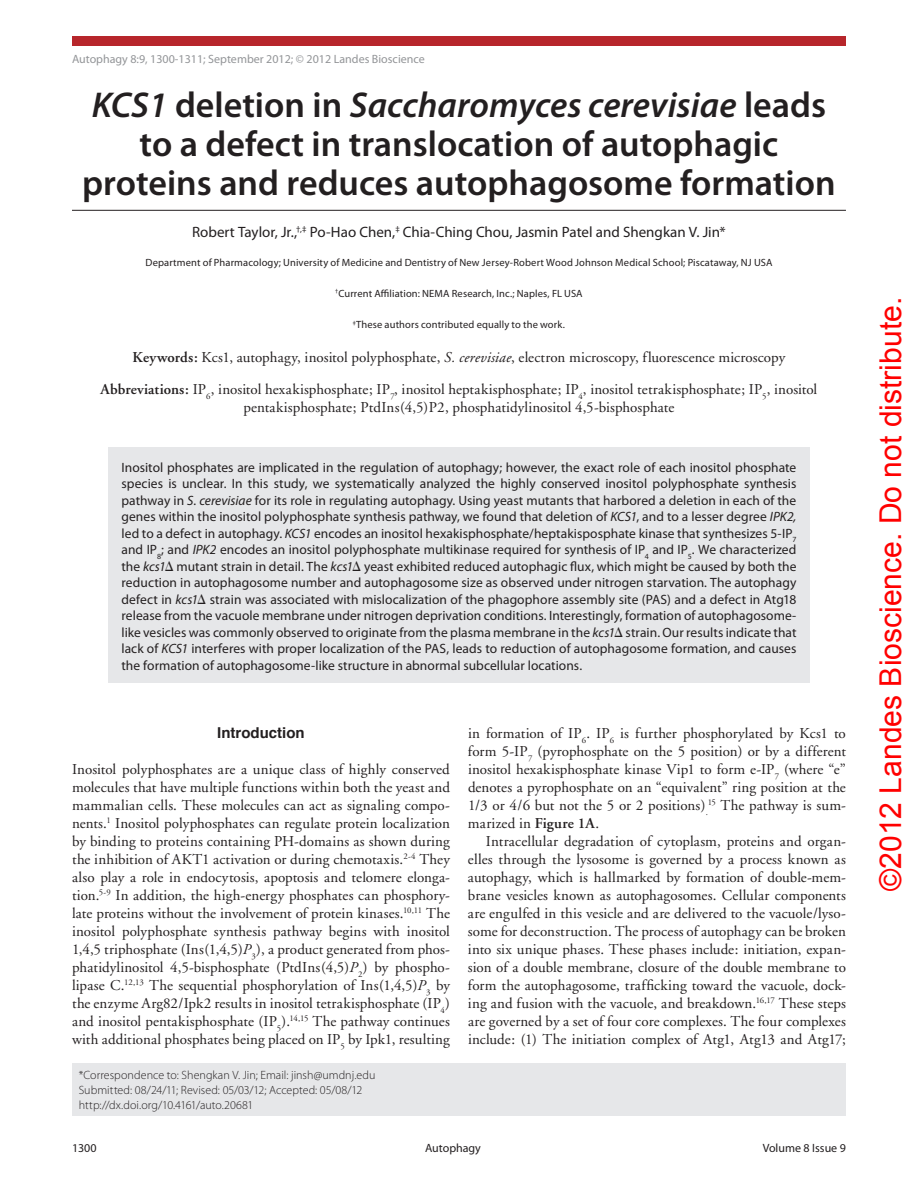
<style>
.page{position:relative;width:918px;height:1188px;background:#fff}
.page>*{position:absolute;margin:0;border:0;box-sizing:border-box;transform-origin:0 0}
.t1{font:600 36px/39px "Myriad Pro";color:#231f20;text-align:center}
.t2{font:30.15px "Arial";color:#f00}
.t3{font:15px/18px "Adobe Garamond";color:#231f20;text-align:justify}
.t4{font:15px "Myriad Pro";color:#231f20}
.t5{font:700 15px "Helvetica";color:#231f20}
.t6{font:13.5px/16.5px "Myriad Pro";color:#231f20;text-align:justify}
.t7{font:300 12px/15px "Myriad Pro";color:#231f20}
.t8{font:12px "Myriad Pro";color:#939598}
.t9{font:12px "Myriad Pro";color:#231f20}
.t10{font:10.5px "Myriad Pro";letter-spacing:.015em;color:#231f20}
.s1{font-style:italic}
.s2{font-weight:600}
.s3{font-family:"Universal Std Greekw Math Pi"}
</style>
<div class="page">
<div style="left:72px;top:36px;width:774px;height:10px;background:#b7262b"></div>
<div style="left:72px;top:1063px;width:774px;height:53px;background:#e6e7e9"></div>
<div style="left:108px;top:448px;width:702px;height:235px;background:#e6e7e9"></div>
<hr style="left:72px;top:210px;width:774px;height:1px;background:#231f20">
<p class="t8" style="left:72px;top:52px;width:354px">Autophagy 8:9, 1300-1311; September 2012; © 2012 Landes Bioscience</p>
<h1 class="t1" style="left:82px;top:85px;width:755px"><span class="s1">KCS1</span> deletion in <span class="s1">Saccharomyces cerevisiae</span> leads to a defect in translocation of autophagic proteins and reduces autophagosome formation</h1>
<p class="t4" style="left:192px;top:223px;width:535px">Robert Taylor, Jr.,<sup>†,‡</sup> Po-Hao Chen,<sup>‡</sup> Chia-Ching Chou, Jasmin Patel and Shengkan V. Jin*</p>
<p class="t10" style="left:145px;top:256px;width:628px">Department of Pharmacology; University of Medicine and Dentistry of New Jersey-Robert Wood Johnson Medical School; Piscataway, NJ USA</p>
<p class="t10" style="left:335px;top:287px;width:249px"><sup>†</sup>Current Affiliation: NEMA Research, Inc.; Naples, FL USA</p>
<p class="t10" style="left:353px;top:318px;width:213px"><sup>‡</sup>These authors contributed equally to the work.</p>
<p class="t3" style="left:101px;top:342px;width:718px;line-height:31.5px;text-align:center"><span class="s2">Keywords:</span> Kcs1, autophagy, inositol polyphosphate, <span class="s1">S. cerevisiae</span>, electron microscopy, fluorescence microscopy<br><span class="s2">Abbreviations:</span> IP<sub>6</sub>, inositol hexakisphosphate; IP<sub>7</sub>, inositol heptakisphosphate; IP<sub>4</sub>, inositol tetrakisphosphate; IP<sub>5</sub>, inositol</p>
<p class="t3" style="left:243px;top:399px;width:433px">pentakisphosphate; PtdIns(4,5)P2, phosphatidylinositol 4,5-bisphosphate</p>
<p class="t6" style="left:121px;top:459px;width:677px">Inositol phosphates are implicated in the regulation of autophagy; however, the exact role of each inositol phosphate species is unclear. In this study, we systematically analyzed the highly conserved inositol polyphosphate synthesis pathway in <span class="s1">S. cerevisiae</span> for its role in regulating autophagy. Using yeast mutants that harbored a deletion in each of the genes within the inositol polyphosphate synthesis pathway, we found that deletion of <span class="s1">KCS1</span>, and to a lesser degree <span class="s1">IPK2, </span>led to a defect in autophagy. <span class="s1">KCS1</span> encodes an inositol hexakisphosphate/heptakisposphate kinase that synthesizes 5-IP<sub>7 </sub>and IP<sub>8</sub>; and <span class="s1">IPK2</span> encodes an inositol polyphosphate multikinase required for synthesis of IP<sub>4</sub> and IP<sub>5</sub>. We characterized the <span class="s1">kcs1</span><span class="s3">Δ</span> mutant strain in detail. The <span class="s1">kcs1</span><span class="s3">Δ</span> yeast exhibited reduced autophagic flux, which might be caused by both the reduction in autophagosome number and autophagosome size as observed under nitrogen starvation. The autophagy defect in <span class="s1">kcs1</span><span class="s3">Δ</span> strain was associated with mislocalization of the phagophore assembly site (PAS) and a defect in Atg18 release from the vacuole membrane under nitrogen deprivation conditions. Interestingly, formation of autophagosome&shy;like vesicles was commonly observed to originate from the plasma membrane in the <span class="s1">kcs1</span><span class="s3">Δ</span> strain. Our results indicate that lack of <span class="s1">KCS1</span> interferes with proper localization of the PAS, leads to reduction of autophagosome formation, and causes the formation of autophagosome-like structure in abnormal subcellular locations.</p>
<p class="t5" style="left:217px;top:722px;width:89px">Introduction</p>
<p class="t3" style="left:72px;top:761px;width:379px">Inositol polyphosphates are a unique class of highly conserved molecules that have multiple functions within both the yeast and mammalian cells. These molecules can act as signaling compo&shy;nents.<sup>1</sup> Inositol polyphosphates can regulate protein localization by binding to proteins containing PH-domains as shown during the inhibition of AKT1 activation or during chemotaxis.<sup>2-4</sup> They also play a role in endocytosis, apoptosis and telomere elonga&shy;tion.<sup>5-9</sup> In addition, the high-energy phosphates can phosphory&shy;late proteins without the involvement of protein kinases.<sup>10,11</sup> The inositol polyphosphate synthesis pathway begins with inositol 1,4,5 triphosphate (Ins(1,4,5)<span class="s1">P</span><sub>3</sub>), a product generated from phos&shy;phatidylinositol 4,5-bisphosphate (PtdIns(4,5)<span class="s1">P</span><sub>2</sub>) by phospho&shy;lipase C.<sup>12,13</sup> The sequential phosphorylation of Ins(1,4,5)<span class="s1">P</span><sub>3</sub> by the enzyme Arg82/Ipk2 results in inositol tetrakisphosphate (IP<sub>4</sub>) and inositol pentakisphosphate (IP<sub>5</sub>).<sup>14,15</sup> The pathway continues with additional phosphates being placed on IP<sub>5</sub> by Ipk1, resulting</p>
<p class="t7" style="left:79px;top:1068px;width:298px">*Correspondence to: Shengkan V. Jin; Email: jinsh@umdnj.edu<br>Submitted: 08/24/11; Revised: 05/03/12; Accepted: 05/08/12 http://dx.doi.org/10.4161/auto.20681</p>
<p class="t3" style="left:468px;top:725px;width:379px">in formation of IP<sub>6</sub>. IP<sub>6</sub> is further phosphorylated by Kcs1 to form 5-IP<sub>7</sub> (pyrophosphate on the 5 position) or by a different inositol hexakisphosphate kinase Vip1 to form e-IP<sub>7</sub> (where “e” denotes a pyrophosphate on an “equivalent” ring position at the 1/3 or 4/6 but not the 5 or 2 positions)<sub>.</sub><sup>15</sup> The pathway is sum&shy;marized in <span class="s2">Figure 1A</span>.</p>
<p class="t3" style="left:468px;top:833px;width:380px;text-indent:18px">Intracellular degradation of cytoplasm, proteins and organ&shy;elles through the lysosome is governed by a process known as autophagy, which is hallmarked by formation of double-mem&shy;brane vesicles known as autophagosomes. Cellular components are engulfed in this vesicle and are delivered to the vacuole/lyso&shy;some for deconstruction. The process of autophagy can be broken into six unique phases. These phases include: initiation, expan&shy;sion of a double membrane, closure of the double membrane to form the autophagosome, trafficking toward the vacuole, dock&shy;ing and fusion with the vacuole, and breakdown.<sup>16,17</sup> These steps are governed by a set of four core complexes. The four complexes include: (1) The initiation complex of Atg1, Atg13 and Atg17;</p>
<p class="t9" style="left:72px;top:1141px;width:26px">1300</p>
<p class="t9" style="left:425px;top:1141px;width:57px">Autophagy</p>
<p class="t9" style="left:763px;top:1141px;width:85px">Volume 8 Issue 9</p>
<h2 class="t2" style="left:871px;top:891px;width:595px;rotate:-90deg">©2012 Landes Bioscience. Do not distribute.</h2>
</div>
